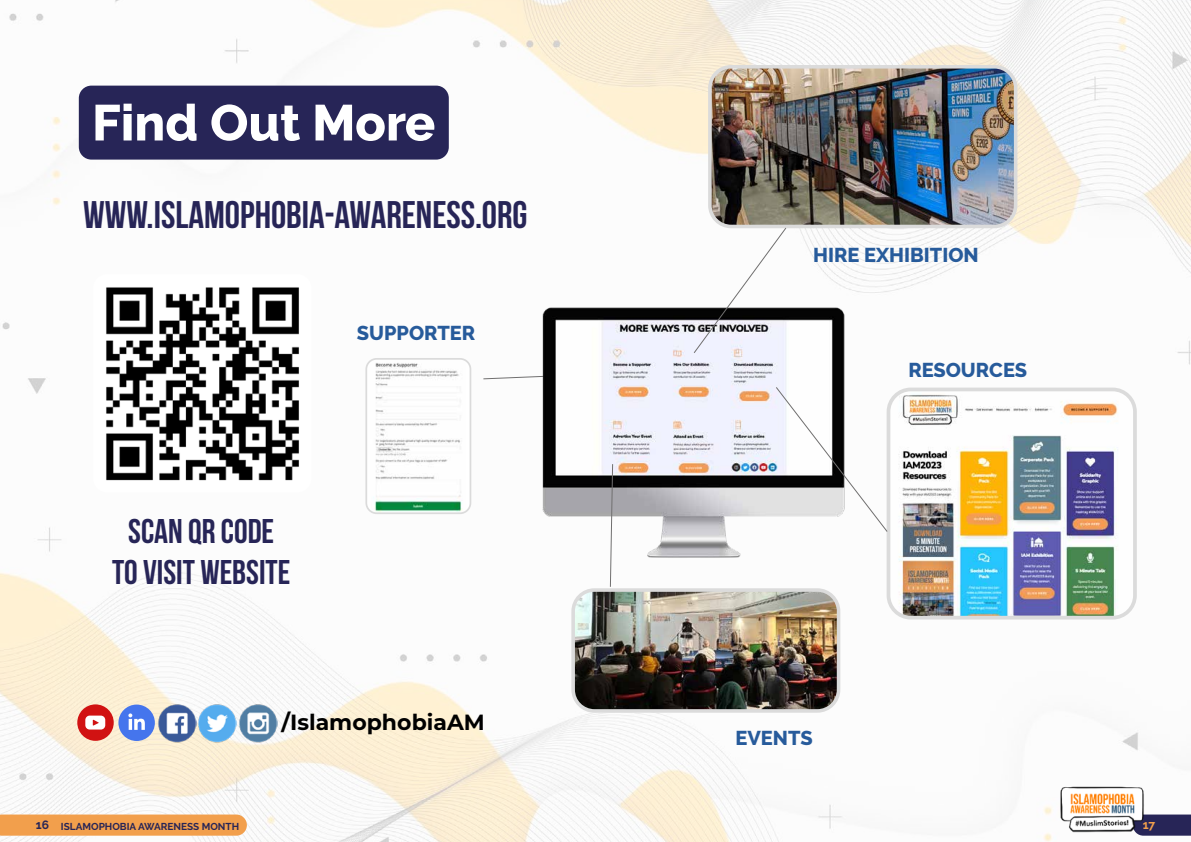
<style>
.page{position:relative;width:1191px;height:842px;background:#fff}
.page>*{position:absolute;margin:0;border:0;box-sizing:border-box;transform-origin:0 0}
.t1{font:800 50.4px "Raleway";color:#fff}
.t2{font:700 38.4px "Bebas Neue";color:#272557}
.t3{font:700 34.3px/41.1px "Bebas Neue";color:#272557;text-align:center}
.t4{font:700 22px "Montserrat";color:#000}
.t5{font:800 20px "Raleway";color:#275b9b}
.t6{font:700 12px "Raleway";color:#f29f4c}
.t7{font:700 10px "Raleway";color:#272557}
.s1{font-size:12px}
</style>
<div class="page">
<img style="left:0;top:0;width:1191px;height:842px">
<img style="left:158px;top:703px;width:79px;height:39px">
<img style="left:239px;top:703px;width:39px;height:39px">
<div style="left:118px;top:704px;width:37px;height:37px;background:#4575ed;border-radius:50%"></div>
<svg style="left:128px;top:713px;width:17px;height:17px"></svg>
<div style="left:77px;top:704px;width:37px;height:37px;background:#d11212;border-radius:50%"></div>
<svg style="left:85px;top:716px;width:20px;height:13px"></svg>
<div style="left:79px;top:86px;width:370px;height:74px;background:#272557;border-radius:13px"></div>
<img style="left:93px;top:274px;width:218px;height:218px">
<div style="left:366px;top:359px;width:104px;height:154px;background:#fff;border-radius:10px"></div>
<img style="left:371px;top:361px;width:95px;height:150px">
<div style="left:365px;top:358px;width:106px;height:156px;border:2px solid #dbdbdb;border-radius:10px"></div>
<svg style="left:482px;top:373px;width:31px;height:7px"></svg>
<img style="left:573px;top:590px;width:265px;height:121px">
<div style="left:571px;top:588px;width:269px;height:125px;border:4px solid #dbdbdb;border-radius:21px"></div>
<img style="left:710px;top:67px;width:305px;height:159px">
<div style="left:708px;top:65px;width:309px;height:163px;border:4px solid #dbdbdb;border-radius:21px"></div>
<img style="left:513px;top:272px;width:348px;height:316px">
<img style="left:888px;top:389px;width:247px;height:229px">
<div style="left:886px;top:388px;width:250px;height:231px;border:4px solid #dbdbdb;border-radius:22px"></div>
<svg style="left:692px;top:227px;width:95px;height:127px"></svg>
<svg style="left:775px;top:386px;width:113px;height:147px"></svg>
<svg style="left:609px;top:463px;width:4px;height:125px"></svg>
<svg style="left:0;top:814px;width:247px;height:22px;background:#f2a354"></svg>
<svg style="left:1152px;top:814px;width:39px;height:22px"></svg>
<img style="left:1051px;top:758px;width:101px;height:84px">
<h1 class="t1" style="left:92px;top:94px;width:345px">Find Out More</h1>
<h2 class="t2" style="left:83px;top:194px;width:446px">WWW.ISLAMOPHOBIA-AWARENESS.ORG</h2>
<p class="t5" style="left:357px;top:322px;width:120px">SUPPORTER</p>
<h3 class="t3" style="left:112px;top:510px;width:180px">SCAN QR CODE<br>TO VISIT WEBSITE</h3>
<p class="t4" style="left:282px;top:706px;width:205px">/IslamophobiaAM</p>
<p class="t5" style="left:813px;top:243px;width:167px">HIRE EXHIBITION</p>
<p class="t5" style="left:908px;top:359px;width:120px">RESOURCES</p>
<p class="t5" style="left:735px;top:726px;width:79px">EVENTS</p>
<p class="t7" style="left:36px;top:820px;width:205px"><span class="s1">16</span> ISLAMOPHOBIA AWARENESS MONTH</p>
<p class="t6" style="left:1142px;top:818px;width:14px">17</p>
</div>
